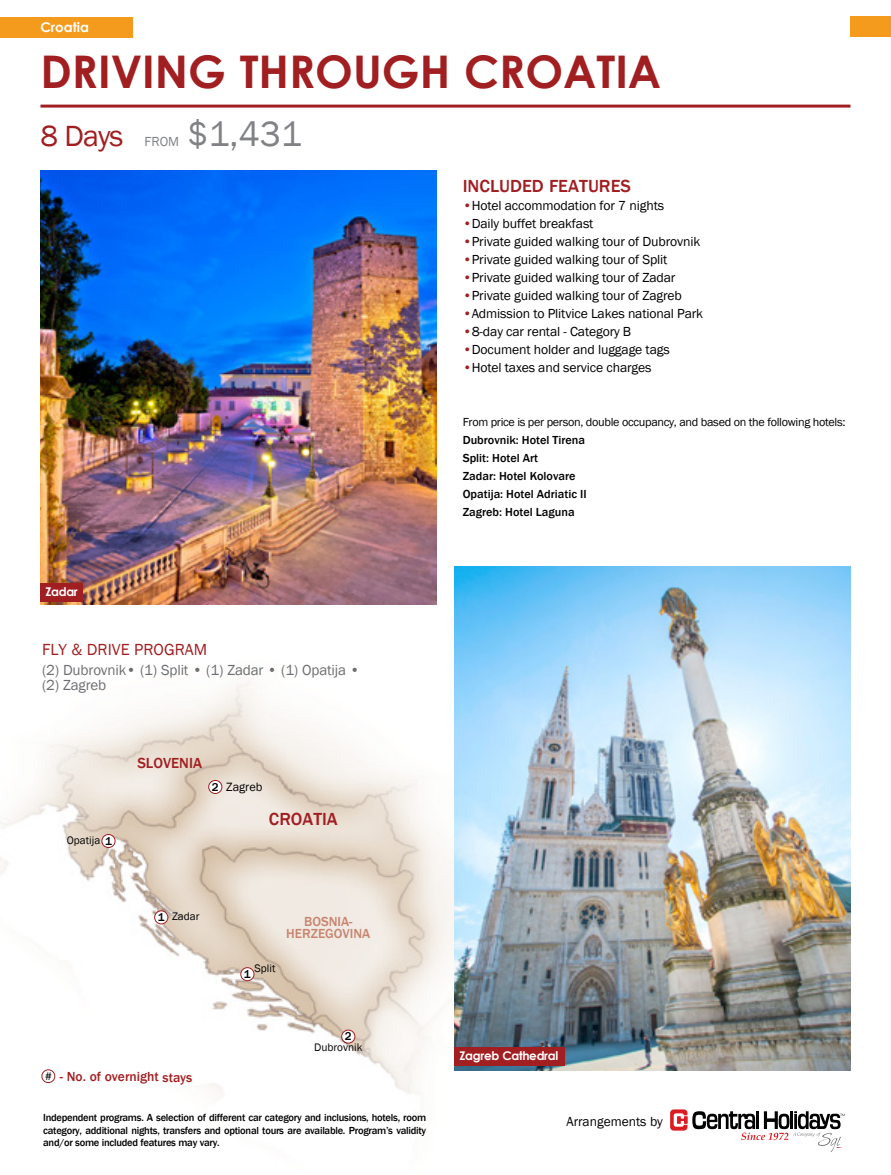
<style>
.page{position:relative;width:891px;height:1175px;background:#fff}
.page>*{position:absolute;margin:0;border:0;box-sizing:border-box;transform-origin:0 0}
.t1{font:700 45px "Century Gothic";color:#a11e21}
.t2{font:36px "Franklin Gothic";color:#808285}
.t3{font:30px "Franklin Gothic";color:#a11e21}
.t4{font:500 18px "Franklin Gothic";color:#a11e21}
.t5{font:16.5px "Franklin Gothic";color:#a11e21}
.t6{font:15px/15px "Franklin Gothic";letter-spacing:-.01em;color:#6d6e71}
.t7{font:500 15px "Franklin Gothic";color:#a11e21}
.t8{font:13.5px "Franklin Gothic";letter-spacing:-.01em;color:#000}
.t9{font:500 13.5px "Franklin Gothic";color:#a11e21}
.t10{font:500 13.5px/12px "Franklin Gothic";color:#c8846f;text-align:center}
.t11{font:700 13.5px "Century Gothic";color:#fff}
.t12{font:13.5px "Franklin Gothic";color:#808285}
.t13{font:12.3px "Franklin Gothic";color:#000}
.t14{font:500 12px/18px "Franklin Gothic";color:#000}
.t15{font:12px "Franklin Gothic";letter-spacing:-.025em;color:#000}
.t16{font:700 12px "Century Gothic";letter-spacing:-.025em;color:#fff}
.t17{font:500 11.7px "Franklin Gothic";color:#000}
.t18{font:11.25px "Franklin Gothic";color:#000}
.t19{font:500 10.5px/12.6px "Franklin Gothic";letter-spacing:-.025em;color:#000;text-align:justify}
.s1{color:#a11e21}
.s2{font-weight:500;font-size:11.7px}
.s3{font-weight:400;font-size:11.4px;color:#000}
</style>
<div class="page">
<svg style="left:670px;top:1109px;width:175px;height:42px"></svg>
<img style="left:0;top:613px;width:496px;height:484px">
<div style="left:42px;top:1069px;width:13px;height:13px;background:#fff;border-radius:50%"></div>
<div style="left:42px;top:1069px;width:13px;height:13px;border:1px solid #a11e21;border-radius:50%"></div>
<div style="left:241px;top:967px;width:13px;height:13px;background:#fff;border-radius:50%"></div>
<div style="left:241px;top:967px;width:13px;height:14px;border:1px solid #a11e21;border-radius:50%"></div>
<div style="left:342px;top:1030px;width:13px;height:13px;background:#fff;border-radius:50%"></div>
<div style="left:341px;top:1029px;width:14px;height:14px;border:1px solid #a11e21;border-radius:50%"></div>
<div style="left:102px;top:834px;width:13px;height:13px;background:#fff;border-radius:50%"></div>
<div style="left:102px;top:834px;width:13px;height:13px;border:1px solid #a11e21;border-radius:50%"></div>
<div style="left:155px;top:910px;width:13px;height:14px;background:#fff;border-radius:50%"></div>
<div style="left:154px;top:910px;width:14px;height:14px;border:1px solid #a11e21;border-radius:50%"></div>
<div style="left:209px;top:780px;width:13px;height:13px;background:#fff;border-radius:50%"></div>
<div style="left:208px;top:780px;width:14px;height:13px;border:1px solid #a11e21;border-radius:50%"></div>
<div style="left:850px;top:17px;width:41px;height:20px;background:#f49a1c"></div>
<img style="left:40px;top:171px;width:396px;height:434px">
<img style="left:455px;top:567px;width:395px;height:503px">
<hr style="left:41px;top:105px;width:810px;height:3px;background:#a11e21">
<div style="left:40px;top:583px;width:43px;height:19px;background:#a11e21"></div>
<div style="left:455px;top:1047px;width:110px;height:18px;background:#a11e21"></div>
<div style="left:0;top:18px;width:133px;height:20px;background:#f49a1c"></div>
<p class="t11" style="left:40px;top:19px;width:50px">Croatia</p>
<h1 class="t1" style="left:40px;top:43px;width:622px">DRIVING THROUGH CROATIA</h1>
<h3 class="t3" style="left:40px;top:117px;width:84px">8 Days</h3>
<p class="t12" style="left:145px;top:133px;width:36px">FROM</p>
<h2 class="t2" style="left:187px;top:111px;width:116px">$1,431</h2>
<h3 class="t4" style="left:463px;top:174px;width:170px">INCLUDED FEATURES</h3>
<p class="t8" style="left:463px;top:197px;width:203px"><span class="s1">•</span>Hotel accommodation for 7 nights</p>
<p class="t8" style="left:463px;top:215px;width:132px"><span class="s1">•</span>Daily buffet breakfast</p>
<p class="t8" style="left:463px;top:233px;width:239px"><span class="s1">•</span>Private guided walking tour of Dubrovnik</p>
<p class="t8" style="left:463px;top:251px;width:206px"><span class="s1">•</span>Private guided walking tour of Split</p>
<p class="t8" style="left:463px;top:269px;width:214px"><span class="s1">•</span>Private guided walking tour of Zadar</p>
<p class="t8" style="left:463px;top:287px;width:221px"><span class="s1">•</span>Private guided walking tour of Zagreb</p>
<p class="t8" style="left:463px;top:305px;width:242px"><span class="s1">•</span>Admission to Plitvice Lakes national Park</p>
<p class="t8" style="left:463px;top:323px;width:170px"><span class="s1">•</span>8-day car rental - Category B</p>
<p class="t8" style="left:463px;top:341px;width:209px"><span class="s1">•</span>Document holder and luggage tags</p>
<p class="t8" style="left:463px;top:359px;width:190px"><span class="s1">•</span>Hotel taxes and service charges</p>
<p class="t16" style="left:45px;top:584px;width:34px">Zadar</p>
<p class="t5" style="left:42px;top:639px;width:167px">FLY &amp; DRIVE PROGRAM</p>
<p class="t6" style="left:42px;top:663px;width:319px">(2) Dubrovnik• (1) Split • (1) Zadar • (1) Opatija • (2) Zagreb</p>
<p class="t18" style="left:67px;top:833px;width:47px">Opatija <span class="s2">1</span></p>
<p class="t7" style="left:137px;top:753px;width:66px">SLOVENIA</p>
<p class="t17" style="left:212px;top:779px;width:8px">2</p>
<p class="t13" style="left:226px;top:779px;width:38px">Zagreb</p>
<h3 class="t4" style="left:269px;top:807px;width:70px">CROATIA</h3>
<p class="t18" style="left:172px;top:909px;width:29px">Zadar</p>
<p class="t17" style="left:158px;top:910px;width:8px">1</p>
<p class="t9" style="left:45px;top:1068px;width:149px"><span class="s3">#</span> - No. of overnight stays</p>
<p class="t18" style="left:255px;top:961px;width:22px">Split</p>
<p class="t17" style="left:244px;top:966px;width:8px">1</p>
<p class="t10" style="left:286px;top:916px;width:86px">BOSNIA-<br>HERZEGOVINA</p>
<p class="t17" style="left:345px;top:1029px;width:8px">2</p>
<p class="t18" style="left:314px;top:1040px;width:50px">Dubrovnik</p>
<p class="t19" style="left:43px;top:1111px;width:385px">Independent programs. A selection of different car category and inclusions, hotels, room category, additional nights, transfers and optional tours are available. Program’s validity and/or some included features may vary.</p>
<p class="t15" style="left:463px;top:414px;width:384px">From price is per person, double occupancy, and based on the following hotels:</p>
<p class="t14" style="left:463px;top:431px;width:125px">Dubrovnik: Hotel Tirena<br>Split: Hotel Art<br>Zadar: Hotel Kolovare<br>Opatija: Hotel Adriatic II<br>Zagreb: Hotel Laguna</p>
<p class="t16" style="left:460px;top:1048px;width:100px">Zagreb Cathedral</p>
<p class="t8" style="left:566px;top:1113px;width:98px">Arrangements by</p>
</div>
